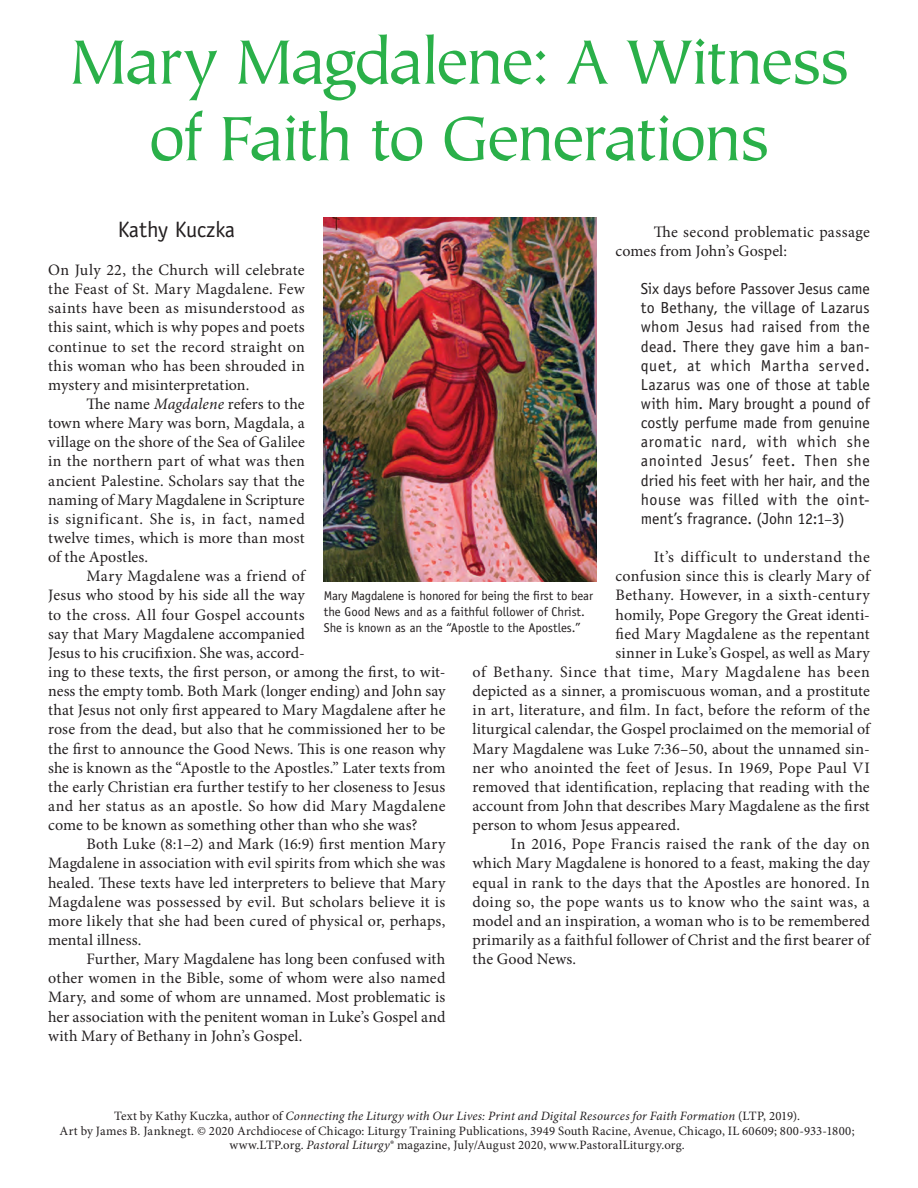
<style>
.page{position:relative;width:918px;height:1188px;background:#fff}
.page>*{position:absolute;margin:0;border:0;box-sizing:border-box;transform-origin:0 0}
.t1{font:70.2px/76.7px "Tiepolo Std";letter-spacing:-.05em;color:#2ab049;text-align:center}
.t2{font:22.35px "Officina Sans Std";letter-spacing:-.02em;color:#231f20}
.t3{font:15.9px/19.2px "Minion Pro";letter-spacing:.01em;color:#231f20}
.t4{font:15.9px/19.2px "Officina Sans Std";letter-spacing:.015em;color:#231f20;text-align:justify}
.t5{font:15.9px "Minion Pro";letter-spacing:.035em;color:#231f20}
.t6{font:15.9px "Minion Pro";letter-spacing:.04em;color:#231f20}
.t7{font:15.9px "Minion Pro";letter-spacing:.03em;color:#231f20}
.t8{font:12.75px/14.4px "Minion Pro";letter-spacing:.02em;color:#231f20;text-align:center}
.t9{font:12.75px/15.9px "Officina Sans Std";color:#231f20}
.s1{font-style:italic}
.s2{font-family:"Minion Pro"}
</style>
<div class="page">
<img style="left:324px;top:218px;width:273px;height:363px">
<p class="t1" style="left:68px;top:26px;width:783px">Mary Magdalene: A Witness of Faith to Generations</p>
<p class="t2" style="left:118px;top:216px;width:119px">Kathy Kuczka</p>
<p class="t3" style="left:48px;top:260px;width:258px">On July 22, the Church will celebrate</p>
<p class="t3" style="left:48px;top:280px;width:258px">the Feast of St. Mary Magdalene. Few</p>
<p class="t3" style="left:48px;top:299px;width:258px">saints have been as misunderstood as</p>
<p class="t3" style="left:48px;top:318px;width:258px">this saint, which is why popes and poets</p>
<p class="t3" style="left:48px;top:337px;width:258px">continue to set the record straight on</p>
<p class="t3" style="left:48px;top:356px;width:258px">this woman who has been shrouded in</p>
<p class="t3" style="left:48px;top:375px;width:203px">mystery and misinterpretation.</p>
<p class="t3" style="left:86px;top:394px;width:220px">The name <span class="s1">Magdalene</span> refers to the</p>
<p class="t3" style="left:48px;top:414px;width:258px">town where Mary was born, Magdala, a</p>
<p class="t3" style="left:48px;top:433px;width:258px">village on the shore of the Sea of Galilee</p>
<p class="t3" style="left:48px;top:452px;width:258px">in the northern part of what was then</p>
<p class="t3" style="left:48px;top:471px;width:258px">ancient Palestine. Scholars say that the</p>
<p class="t3" style="left:48px;top:490px;width:258px">naming of Mary Magdalene in Scripture</p>
<p class="t5" style="left:48px;top:508px;width:258px">is significant. She is, in fact, named</p>
<p class="t3" style="left:48px;top:528px;width:258px">twelve times, which is more than most</p>
<p class="t3" style="left:48px;top:548px;width:102px">of the Apostles.</p>
<p class="t3" style="left:86px;top:567px;width:220px">Mary Magdalene was a friend of</p>
<p class="t3" style="left:48px;top:586px;width:258px">Jesus who stood by his side all the way</p>
<p class="t3" style="left:48px;top:605px;width:258px">to the cross. All four Gospel accounts</p>
<p class="t3" style="left:48px;top:624px;width:258px">say that Mary Magdalene accompanied</p>
<p class="t3" style="left:48px;top:643px;width:258px">Jesus to his crucifixion. She was, accord-</p>
<p class="t3" style="left:48px;top:662px;width:399px">ing to these texts, the first person, or among the first, to wit-</p>
<p class="t3" style="left:48px;top:682px;width:399px">ness the empty tomb. Both Mark (longer ending) and John say</p>
<p class="t3" style="left:48px;top:701px;width:399px">that Jesus not only first appeared to Mary Magdalene after he</p>
<p class="t3" style="left:48px;top:720px;width:399px">rose from the dead, but also that he commissioned her to be</p>
<p class="t3" style="left:48px;top:739px;width:399px">the first to announce the Good News. This is one reason why</p>
<p class="t3" style="left:48px;top:758px;width:399px">she is known as the “Apostle to the Apostles.” Later texts from</p>
<p class="t3" style="left:48px;top:777px;width:399px">the early Christian era further testify to her closeness to Jesus</p>
<p class="t3" style="left:48px;top:796px;width:399px">and her status as an apostle. So how did Mary Magdalene</p>
<p class="t3" style="left:48px;top:816px;width:371px">come to be known as something other than who she was?</p>
<p class="t3" style="left:86px;top:835px;width:360px">Both Luke (8:1–2) and Mark (16:9) first mention Mary</p>
<p class="t3" style="left:48px;top:854px;width:399px">Magdalene in association with evil spirits from which she was</p>
<p class="t3" style="left:48px;top:873px;width:399px">healed. These texts have led interpreters to believe that Mary</p>
<p class="t3" style="left:48px;top:892px;width:399px">Magdalene was possessed by evil. But scholars believe it is</p>
<p class="t3" style="left:48px;top:911px;width:399px">more likely that she had been cured of physical or, perhaps,</p>
<p class="t3" style="left:48px;top:930px;width:95px">mental illness.</p>
<p class="t3" style="left:86px;top:950px;width:360px">Further, Mary Magdalene has long been confused with</p>
<p class="t3" style="left:48px;top:969px;width:399px">other women in the Bible, some of whom were also named</p>
<p class="t3" style="left:48px;top:988px;width:399px">Mary, and some of whom are unnamed. Most problematic is</p>
<p class="t3" style="left:48px;top:1007px;width:399px">her association with the penitent woman in Luke’s Gospel and</p>
<p class="t3" style="left:48px;top:1026px;width:256px">with Mary of Bethany in John’s Gospel.</p>
<p class="t3" style="left:616px;top:222px;width:256px;text-indent:38px">The second problematic passage comes from John’s Gospel:</p>
<p class="t4" style="left:641px;top:279px;width:230px">Six days before Passover Jesus came to Bethany, the village of Lazarus whom Jesus had raised from the dead. There they gave him a ban&shy;quet, at which Martha served.<br>Lazarus was one of those at table with him. Mary brought a pound of costly perfume made from genuine aromatic nard, with which she anointed Jesus’ feet. Then she dried his feet with her hair, and the house was filled with the oint&shy;ment’s fragrance. (John 12:1<span class="s2">–</span>3)</p>
<p class="t5" style="left:654px;top:546px;width:217px">It’s difficult to understand the</p>
<p class="t3" style="left:616px;top:567px;width:256px">confusion since this is clearly Mary of</p>
<p class="t3" style="left:616px;top:586px;width:256px">Bethany. However, in a sixth-century</p>
<p class="t3" style="left:616px;top:605px;width:256px">homily, Pope Gregory the Great identi-</p>
<p class="t3" style="left:616px;top:624px;width:256px">fied Mary Magdalene as the repentant</p>
<p class="t3" style="left:616px;top:643px;width:256px">sinner in Luke’s Gospel, as well as Mary</p>
<p class="t6" style="left:473px;top:661px;width:399px">of Bethany. Since that time, Mary Magdalene has been</p>
<p class="t3" style="left:473px;top:682px;width:399px">depicted as a sinner, a promiscuous woman, and a prostitute</p>
<p class="t3" style="left:473px;top:701px;width:399px">in art, literature, and film. In fact, before the reform of the</p>
<p class="t3" style="left:473px;top:720px;width:399px">liturgical calendar, the Gospel proclaimed on the memorial of</p>
<p class="t3" style="left:473px;top:739px;width:399px">Mary Magdalene was Luke 7:36–50, about the unnamed sin-</p>
<p class="t3" style="left:473px;top:758px;width:399px">ner who anointed the feet of Jesus. In 1969, Pope Paul VI</p>
<p class="t3" style="left:473px;top:777px;width:399px">removed that identification, replacing that reading with the</p>
<p class="t3" style="left:473px;top:796px;width:399px">account from John that describes Mary Magdalene as the first</p>
<p class="t3" style="left:473px;top:816px;width:209px">person to whom Jesus appeared.</p>
<p class="t7" style="left:511px;top:834px;width:360px">In 2016, Pope Francis raised the rank of the day on</p>
<p class="t3" style="left:473px;top:854px;width:399px">which Mary Magdalene is honored to a feast, making the day</p>
<p class="t3" style="left:473px;top:873px;width:399px">equal in rank to the days that the Apostles are honored. In</p>
<p class="t3" style="left:473px;top:892px;width:399px">doing so, the pope wants us to know who the saint was, a</p>
<p class="t3" style="left:473px;top:911px;width:399px">model and an inspiration, a woman who is to be remembered</p>
<p class="t3" style="left:473px;top:930px;width:399px">primarily as a faithful follower of Christ and the first bearer of</p>
<p class="t3" style="left:473px;top:950px;width:105px">the Good News.</p>
<p class="t9" style="left:324px;top:588px;width:271px">Mary Magdalene is honored for being the first to bear the Good News and as a faithful follower of Christ.<br>She is known as an the “Apostle to the Apostles.”</p>
<p class="t8" style="left:59px;top:1109px;width:797px">Text by Kathy Kuczka, author of <span class="s1">Connecting the Liturgy with Our Lives: Print and Digital Resources for Faith Formation</span> (LTP, 2019).<br>Art by James B. Janknegt. © 2020 Archdiocese of Chicago: Liturgy Training Publications, 3949 South Racine, Avenue, Chicago, IL 60609; 800-933-1800; www.LTP.org. <span class="s1">Pastoral Liturgy</span>® magazine, July/August 2020, www.PastoralLiturgy.org.</p>
</div>
